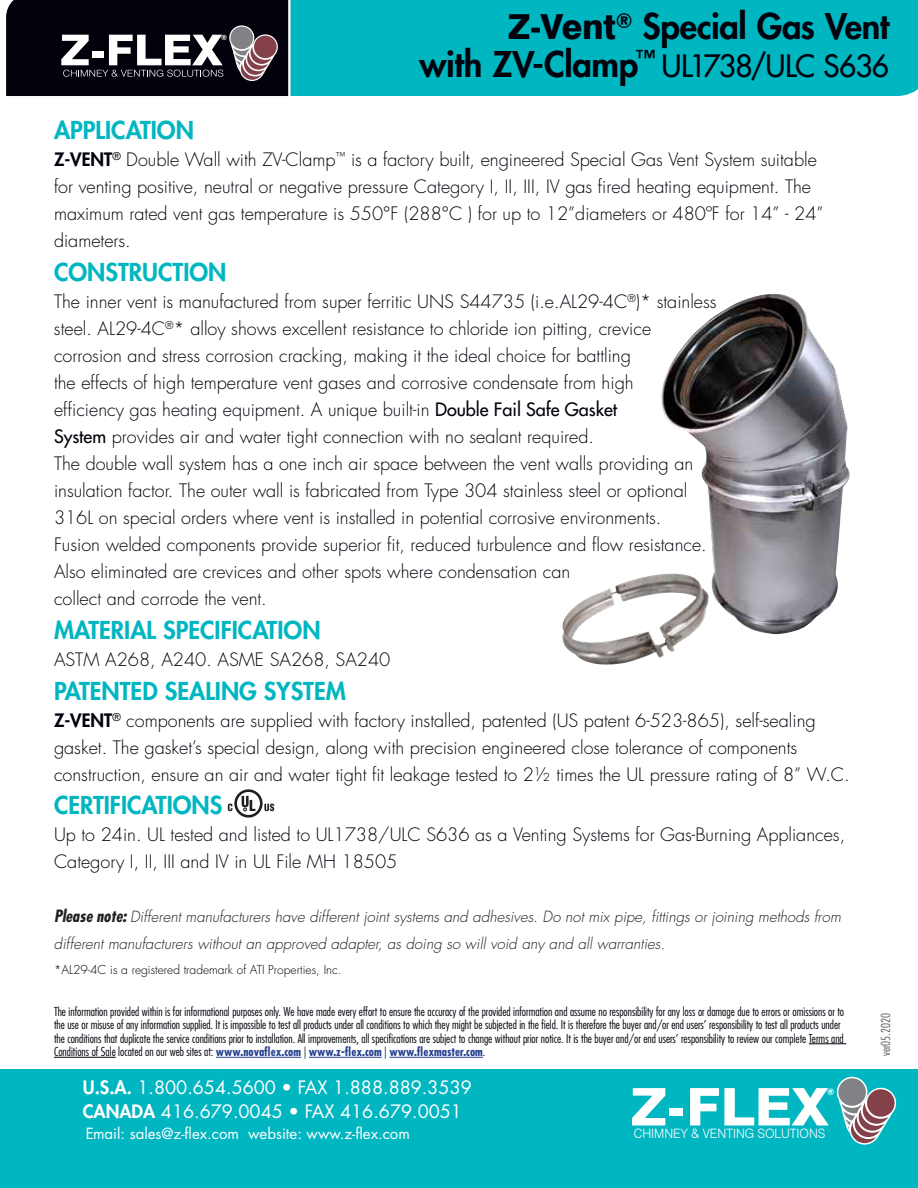
<style>
.page{position:relative;width:918px;height:1188px;background:#fff}
.page>*{position:absolute;margin:0;border:0;box-sizing:border-box;transform-origin:0 0}
.t1{font:800 52.05px "Swiss 721 BT";color:#fff;scale:1.08 1}
.t2{font:800 34.5px "Futura Std";letter-spacing:-.015em;color:#01020b}
.t3{font:500 30px "Futura Std";letter-spacing:-.03em;color:#01020b}
.t4{font:800 24px "Futura Std";color:#00b6c1}
.t5{font:300 18px/27px "Futura Std";color:#01020b}
.t6{font:18px/24px "Futura Std";color:#fff}
.t7{font:italic 300 15px/27px "Futura Std";color:#231f20}
.t8{font:15px "Futura Std";color:#fff}
.t9{font:300 12.9px "Swiss 721 BT";color:#fff}
.t10{font:300 condensed 12px/13.5px "Futura Std";color:#01020b}
.t11{font:300 12px "Futura Std";color:#01020b}
.t12{font:300 condensed 12px "Futura Std";color:#58595b}
.t13{font:800 8.85px "Swiss 721 BT";color:#fff}
.t14{font:800 7.2px "Swiss 721 BT";color:#fff}
.s1{font-family:"Swiss 721 BT"}
.s2{font-weight:800;font-size:34.5px}
.s3{font-weight:800}
.s4{font-weight:500}
.s5{font-weight:700;font-stretch:condensed;font-size:16.5px}
.s6{font-weight:700;color:#25408f}
</style>
<div class="page">
<div style="left:0;top:1069px;width:918px;height:119px;background:#00b6c1"></div>
<div style="left:291px;top:0;width:627px;height:96px;background:#00b6c1"></div>
<svg style="left:6px;top:0;width:282px;height:96px;background:#26252d"></svg>
<svg style="left:836px;top:1077px;width:61px;height:68px"></svg>
<svg style="left:228px;top:789px;width:46px;height:29px"></svg>
<hr style="left:809px;top:1043px;width:37px;height:1px;background:#01020b">
<hr style="left:54px;top:1057px;width:62px;height:1px;background:#01020b">
<hr style="left:216px;top:1057px;width:85px;height:1px;background:#25408f">
<hr style="left:309px;top:1057px;width:73px;height:1px;background:#25408f">
<hr style="left:389px;top:1057px;width:94px;height:1px;background:#25408f">
<img style="left:661px;top:294px;width:189px;height:340px">
<img style="left:562px;top:574px;width:147px;height:91px">
<p class="t14" style="left:221px;top:33px;width:8px">®</p>
<h2 class="t2" style="left:508px;top:5px;width:383px"><span class="s1">Z-Vent</span><sup>®</sup> Special Gas Vent</h2>
<h3 class="t3" style="left:419px;top:47px;width:471px"><span class="s2">with ZV-Clamp</span><sup>™</sup> UL1738/ULC S636</h3>
<h3 class="t4" style="left:54px;top:115px;width:141px">APPLICATION</h3>
<p class="t5" style="left:54px;top:147px;width:771px"><span class="s3">Z-VENT</span><sup>®</sup> Double Wall with ZV-Clamp<sup>™</sup> is a factory built, engineered Special Gas Vent System suitable for venting positive, neutral or negative pressure Category I, II, III, IV gas fired heating equipment. The maximum rated vent gas temperature is 550°F (288°C ) for up to 12”diameters or 480ºF for 14” - 24” diameters.</p>
<h3 class="t4" style="left:54px;top:257px;width:174px">CONSTRUCTION</h3>
<p class="t5" style="left:54px;top:288px;width:664px">The inner vent is manufactured from super ferritic UNS S44735 (i.e.AL29-4C<sup>®</sup>)* stainless steel. AL29-4C<sup>®</sup>* alloy shows excellent resistance to chloride ion pitting, crevice corrosion and stress corrosion cracking, making it the ideal choice for battling<br>the effects of high temperature vent gases and corrosive condensate from high<br>efficiency gas heating equipment. A unique built-in <span class="s4">Double Fail Safe Gasket<br>System</span> provides air and water tight connection with no sealant required.<br>The double wall system has a one inch air space between the vent walls providing an insulation factor. The outer wall is fabricated from Type 304 stainless steel or optional 316L on special orders where vent is installed in potential corrosive environments.<br>Fusion welded components provide superior fit, reduced turbulence and flow resistance.<br>Also eliminated are crevices and other spots where condensation can<br>collect and corrode the vent.</p>
<h3 class="t4" style="left:54px;top:615px;width:268px">MATERIAL SPECIFICATION</h3>
<p class="t5" style="left:54px;top:646px;width:338px">ASTM A268, A240. ASME SA268, SA240</p>
<h3 class="t4" style="left:54px;top:675px;width:293px">PATENTED SEALING SYSTEM</h3>
<p class="t5" style="left:54px;top:707px;width:797px"><span class="s3">Z-VENT</span><sup>®</sup> components are supplied with factory installed, patented (US patent 6-523-865), self-sealing gasket. The gasket’s special design, along with precision engineered close tolerance of components construction, ensure an air and water tight fit leakage tested to 2½ times the UL pressure rating of 8” W.C.</p>
<h3 class="t4" style="left:54px;top:790px;width:170px">CERTIFICATIONS</h3>
<p class="t5" style="left:54px;top:822px;width:793px">Up to 24in. UL tested and listed to UL1738/ULC S636 as a Venting Systems for Gas-Burning Appliances,<br>Category I, II, III and IV in UL File MH 18505</p>
<p class="t7" style="left:54px;top:904px;width:788px"><span class="s5">Please note:</span> Different manufacturers have different joint systems and adhesives. Do not mix pipe, fittings or joining methods from different manufacturers without an approved adapter, as doing so will void any and all warranties.</p>
<p class="t11" style="left:54px;top:962px;width:289px">*AL29-4C is a registered trademark of ATI Properties, Inc.</p>
<p class="t10" style="left:54px;top:1004px;width:792px">The information provided within is for informational purposes only. We have made every effort to ensure the accuracy of the provided information and assume no responsibility for any loss or damage due to errors or omissions or to the use or misuse of any information supplied. It is impossible to test all products under all conditions to which they might be subjected in the field. It is therefore the buyer and/or end users’ responsibility to test all products under the conditions that duplicate the service conditions prior to installation. All improvements, all specifications are subject to change without prior notice. It is the buyer and/or end users’ responsibility to review our complete Terms and Conditions of Sale located on our web sites at: <span class="s6">www.novaflex.com</span> | <span class="s6">www.z-flex.com</span> | <span class="s6">www.flexmaster.com</span>.</p>
<p class="t6" style="left:83px;top:1076px;width:391px"><span class="s3">U.S.A.</span> 1.800.654.5600 • FAX 1.888.889.3539<br><span class="s3">CANADA</span> 416.679.0045 • FAX 416.679.0051</p>
<p class="t8" style="left:85px;top:1124px;width:326px">Email: sales@z-flex.com website: www.z-flex.com</p>
<h1 class="t1" style="left:630px;top:1075px;width:185px">Z-FLEX</h1>
<p class="t9" style="left:634px;top:1126px;width:193px">CHIMNEY &amp; VENTING SOLUTIONS</p>
<p class="t13" style="left:827px;top:1086px;width:9px">®</p>
<p class="t12" style="left:879px;top:1056px;width:44px;rotate:-90deg">ver05.2020</p>
</div>
